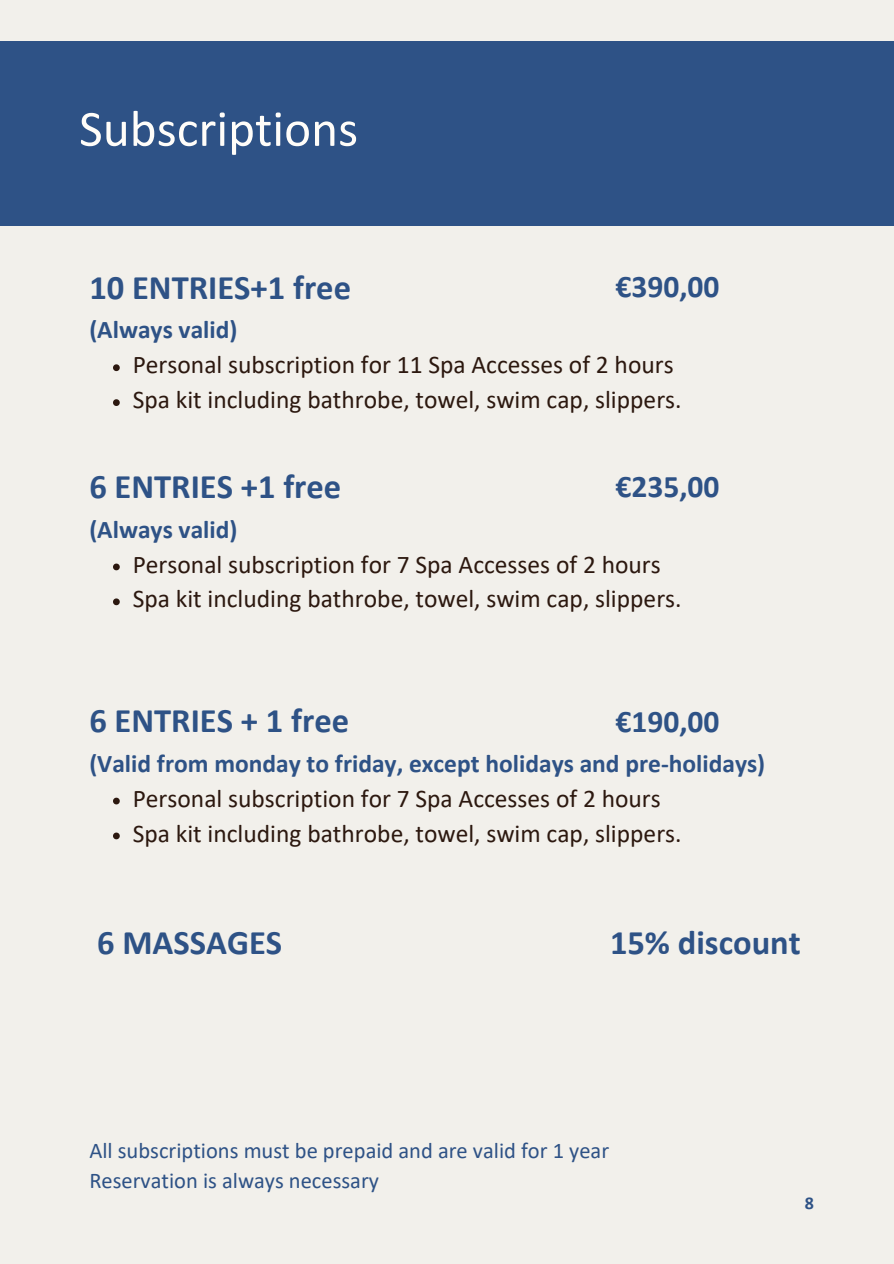
<style>
.page{position:relative;width:894px;height:1264px;background:#fff}
.page>*{position:absolute;margin:0;border:0;box-sizing:border-box;transform-origin:0 0}
.t1{font:51.3px "Calibri";color:#fffdf9}
.t2{font:700 34.5px "Calibri";color:#2e5286}
.t3{font:700 31.5px "Calibri";color:#2e5286}
.t4{font:25.5px/34.8px "Calibri";color:#2c180f}
.t5{font:700 25.5px "Calibri";color:#2e5286}
.t6{font:22.5px/30.3px "Calibri";color:#2e5286}
.t7{font:700 18px "Calibri";color:#2e5286}
</style>
<div class="page">
<div style="left:0;top:0;width:893px;height:1263px;background:#f2f0eb"></div>
<div style="left:0;top:41px;width:893px;height:185px;background:#2e5286"></div>
<svg style="left:113px;top:364px;width:7px;height:7px"></svg>
<svg style="left:113px;top:399px;width:7px;height:7px"></svg>
<svg style="left:113px;top:563px;width:7px;height:7px"></svg>
<svg style="left:113px;top:598px;width:7px;height:7px"></svg>
<svg style="left:113px;top:797px;width:7px;height:7px"></svg>
<svg style="left:113px;top:832px;width:7px;height:7px"></svg>
<h1 class="t1" style="left:79px;top:107px;width:280px">Subscriptions</h1>
<h2 class="t2" style="left:89px;top:273px;width:263px">10 ENTRIES+1 free</h2>
<p class="t5" style="left:89px;top:319px;width:149px">(Always valid)</p>
<p class="t4" style="left:133px;top:349px;width:550px">Personal subscription for 11 Spa Accesses of 2 hours<br>Spa kit including bathrobe, towel, swim cap, slippers.</p>
<p class="t3" style="left:615px;top:273px;width:105px">€390,00</p>
<h2 class="t2" style="left:89px;top:472px;width:253px">6 ENTRIES +1 free</h2>
<p class="t5" style="left:89px;top:518px;width:149px">(Always valid)</p>
<p class="t4" style="left:133px;top:549px;width:550px">Personal subscription for 7 Spa Accesses of 2 hours<br>Spa kit including bathrobe, towel, swim cap, slippers.</p>
<p class="t3" style="left:615px;top:474px;width:105px">€235,00</p>
<h2 class="t2" style="left:89px;top:706px;width:261px">6 ENTRIES + 1 free</h2>
<p class="t5" style="left:89px;top:752px;width:677px">(Valid from monday to friday, except holidays and pre-holidays)</p>
<p class="t4" style="left:133px;top:783px;width:550px">Personal subscription for 7 Spa Accesses of 2 hours<br>Spa kit including bathrobe, towel, swim cap, slippers.</p>
<p class="t3" style="left:615px;top:708px;width:105px">€190,00</p>
<h2 class="t2" style="left:97px;top:928px;width:186px">6 MASSAGES</h2>
<h2 class="t2" style="left:609px;top:928px;width:192px">15% discount</h2>
<p class="t6" style="left:89px;top:1136px;width:521px">All subscriptions must be prepaid and are valid for 1 year<br>Reservation is always necessary</p>
<p class="t7" style="left:804px;top:1195px;width:11px">8</p>
</div>
